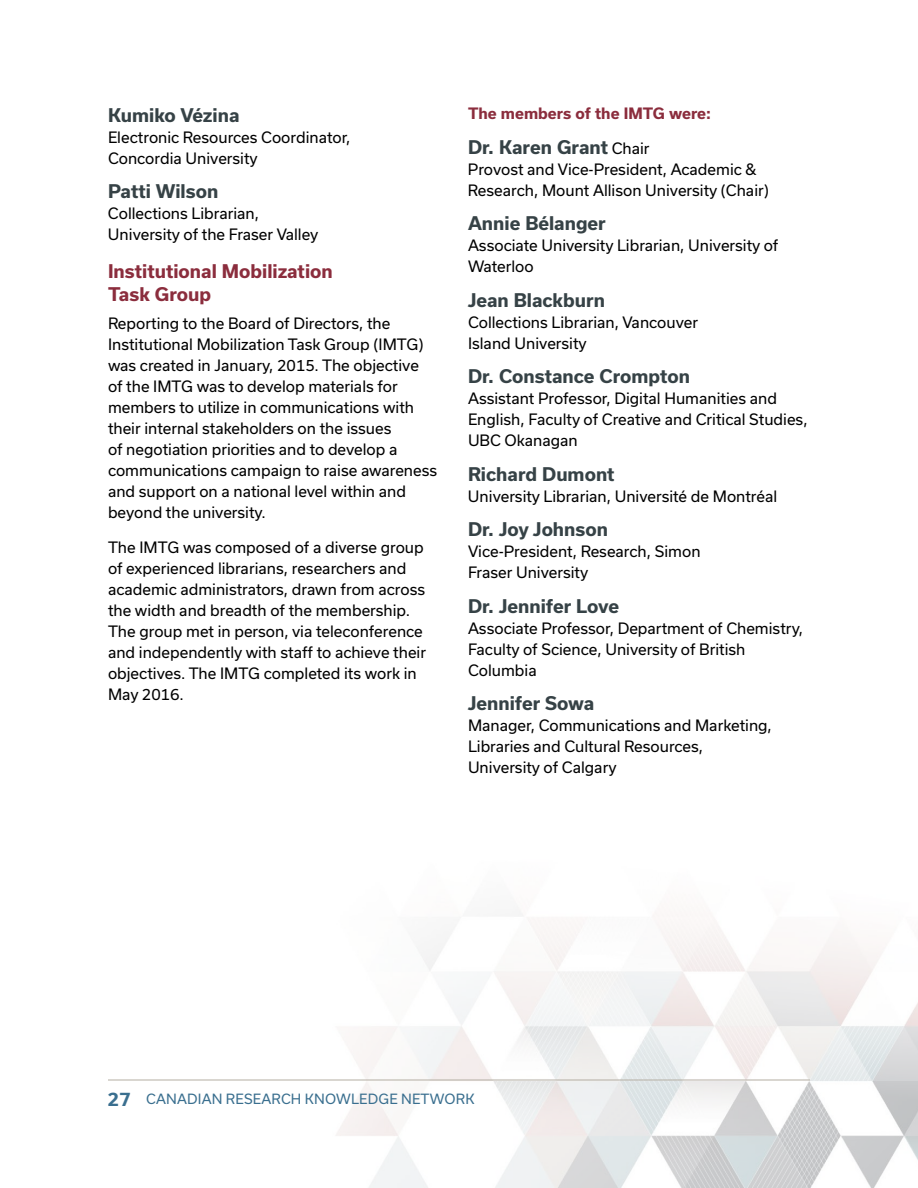
<style>
.page{position:relative;width:918px;height:1188px;background:#fff}
.page>*{position:absolute;margin:0;border:0;box-sizing:border-box;transform-origin:0 0}
.t1{font:700 18px "Usual";color:#364246}
.t2{font:700 18px/24px "Usual";color:#8b2d3d}
.t3{font:15px/21px "Usual";color:#000}
.t4{font:700 15px "Usual";color:#8b2d3d}
.t5{font:13.5px "Usual";letter-spacing:.015em;color:#3a6f8f}
.s1{font-weight:400;font-size:15px;color:#000}
.s2{font-weight:700;font-size:18px}
</style>
<div class="page">
<svg style="left:108px;top:910px;width:810px;height:278px"></svg>
<hr style="left:108px;top:1080px;width:702px;height:1px;background:#b4aea3">
<p class="t1" style="left:108px;top:104px;width:133px">Kumiko Vézina</p>
<p class="t3" style="left:108px;top:126px;width:244px">Electronic Resources Coordinator,<br>Concordia University</p>
<p class="t1" style="left:108px;top:181px;width:112px">Patti Wilson</p>
<p class="t3" style="left:108px;top:203px;width:212px">Collections Librarian,<br>University of the Fraser Valley</p>
<p class="t2" style="left:108px;top:259px;width:226px">Institutional Mobilization<br>Task Group</p>
<p class="t3" style="left:108px;top:313px;width:331px">Reporting to the Board of Directors, the Institutional Mobilization Task Group (IMTG) was created in January, 2015. The objective of the IMTG was to develop materials for members to utilize in communications with their internal stakeholders on the issues<br>of negotiation priorities and to develop a communications campaign to raise awareness and support on a national level within and beyond the university.</p>
<p class="t3" style="left:108px;top:537px;width:320px">The IMTG was composed of a diverse group of experienced librarians, researchers and academic administrators, drawn from across the width and breadth of the membership.<br>The group met in person, via teleconference and independently with staff to achieve their objectives. The IMTG completed its work in May 2016.</p>
<p class="t4" style="left:468px;top:105px;width:245px">The members of the IMTG were:</p>
<p class="t1" style="left:468px;top:137px;width:183px">Dr. Karen Grant <span class="s1">Chair</span></p>
<p class="t3" style="left:468px;top:159px;width:302px">Provost and Vice-President, Academic &amp;<br>Research, Mount Allison University (Chair)</p>
<p class="t1" style="left:468px;top:213px;width:139px">Annie Bélanger</p>
<p class="t3" style="left:468px;top:235px;width:312px">Associate University Librarian, University of<br>Waterloo</p>
<p class="t1" style="left:468px;top:290px;width:139px">Jean Blackburn</p>
<p class="t3" style="left:468px;top:312px;width:232px">Collections Librarian, Vancouver<br>Island University</p>
<p class="t1" style="left:468px;top:366px;width:224px">Dr. Constance Crompton</p>
<p class="t3" style="left:468px;top:388px;width:341px">Assistant Professor, Digital Humanities and<br>English, Faculty of Creative and Critical Studies,<br>UBC Okanagan</p>
<p class="t1" style="left:468px;top:464px;width:148px">Richard Dumont</p>
<p class="t3" style="left:468px;top:486px;width:311px">University Librarian, Université de Montréal</p>
<p class="t1" style="left:468px;top:519px;width:142px">Dr. Joy Johnson</p>
<p class="t3" style="left:468px;top:541px;width:234px">Vice-President, Research, Simon<br>Fraser University</p>
<p class="t1" style="left:468px;top:596px;width:153px">Dr. Jennifer Love</p>
<p class="t3" style="left:468px;top:618px;width:337px">Associate Professor, Department of Chemistry,<br>Faculty of Science, University of British<br>Columbia</p>
<p class="t1" style="left:468px;top:693px;width:128px">Jennifer Sowa</p>
<p class="t3" style="left:468px;top:715px;width:305px">Manager, Communications and Marketing,<br>Libraries and Cultural Resources,<br>University of Calgary</p>
<p class="t5" style="left:108px;top:1092px;width:368px"><span class="s2">27</span> CANADIAN RESEARCH KNOWLEDGE NETWORK</p>
<p class="t5" style="left:138px;top:1092px;width:330px">CANADIAN RESEARCH KNOWLEDGE NETWORK</p>
</div>
